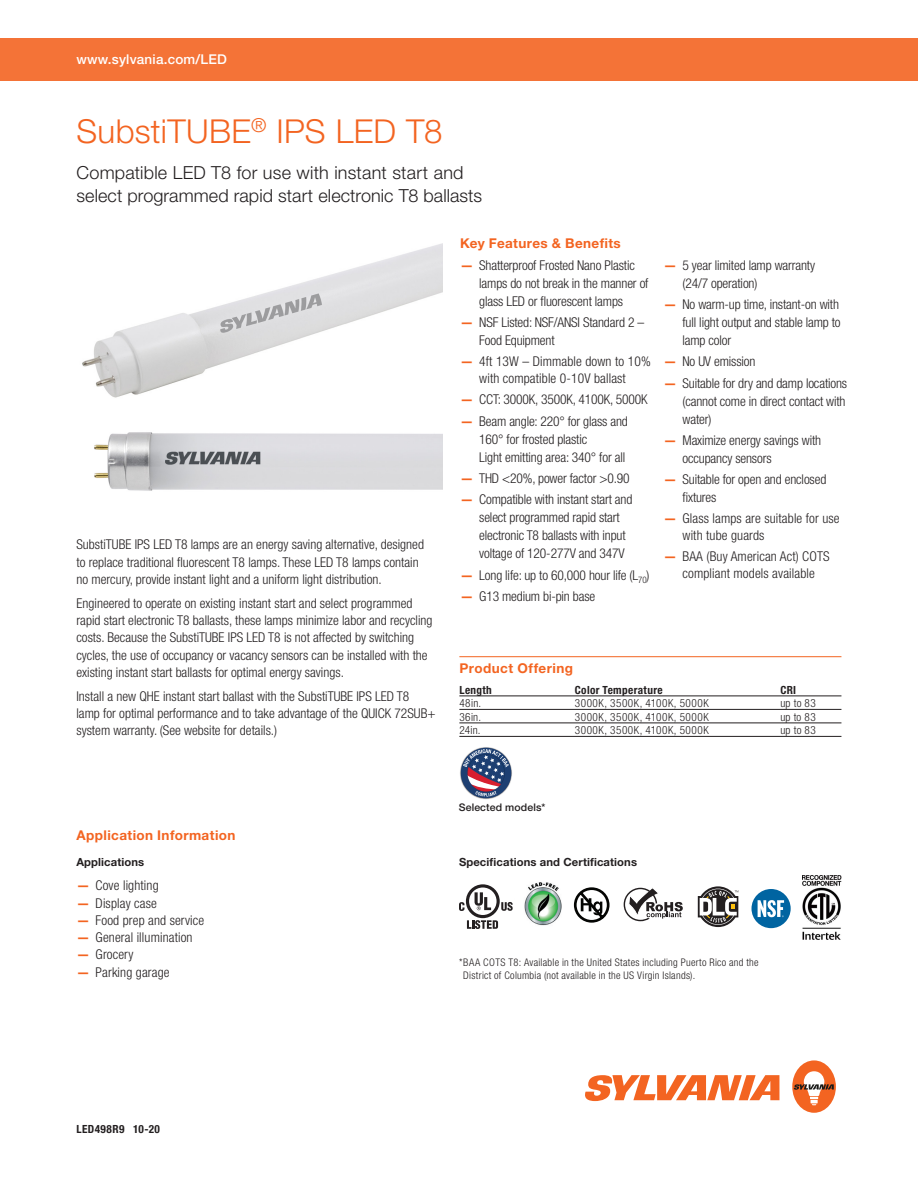
<style>
.page{position:relative;width:918px;height:1188px;background:#fff}
.page>*{position:absolute;margin:0;border:0;box-sizing:border-box;transform-origin:0 0}
.PIB_HEADLINE{font:300 33px "Helvetica Neue LT Pro";letter-spacing:.01em;color:#f36421}
.Letter_Cover_Subhead{font:300 18px/22.6px "Helvetica Neue LT Pro";letter-spacing:.005em;color:#231f20}
.Letter_Cover_Copy_9{font:300 condensed 13.5px/18px "Helvetica Neue LT Pro";color:#231f20}
.Letter_Copy_Headline{font:700 13.5px "Helvetica Neue LT Pro";letter-spacing:.03em;color:#f36421}
.Letter_Cover_URL_Ban{font:500 13.5px "Helvetica Neue LT Pro";letter-spacing:.015em;color:#fff}
.Letter_Tablehead_9_o{font:700 13.5px "Helvetica Neue LT Pro";letter-spacing:.035em;color:#f36421}
.Letter_Tables_7_5_Ba{font:300 condensed 11.25px "Helvetica Neue LT Pro";letter-spacing:.045em;color:#231f20}
.App_Info_Head{font:700 11.25px "Helvetica Neue LT Pro";letter-spacing:.01em;color:#231f20}
.Letter_Tablehead_7_5{font:700 condensed 11.25px "Helvetica Neue LT Pro";letter-spacing:.03em;color:#231f20}
.CODE{font:700 condensed 11.25px "Helvetica Neue LT Pro";letter-spacing:.035em;color:#231f20}
.Letter_Footnote_5_2{font:300 condensed 10.5px/13.5px "Helvetica Neue LT Pro";letter-spacing:.025em;color:#231f20}
.App_Info_Head-2{font:500 10.5px "Helvetica Neue LT Pro";letter-spacing:.01em;color:#231f20}
.s1{font-weight:700;font-stretch:normal;color:#f36421}
</style>
<div class="page">
<div style="left:0;top:38px;width:918px;height:43px;background:#f47337"></div>
<hr style="left:459px;top:656px;width:382px;height:1px;background:#f36421">
<hr style="left:459px;top:696px;width:382px;height:1px;background:#231f20">
<hr style="left:459px;top:709px;width:382px;height:1px;background:#231f20">
<hr style="left:459px;top:723px;width:382px;height:1px;background:#231f20">
<hr style="left:459px;top:736px;width:382px;height:1px;background:#231f20">
<svg style="left:624px;top:888px;width:59px;height:33px"></svg>
<svg style="left:573px;top:887px;width:37px;height:36px"></svg>
<img style="left:524px;top:882px;width:38px;height:44px">
<svg style="left:585px;top:1075px;width:194px;height:26px"></svg>
<div style="left:792px;top:1060px;width:44px;height:53px;background:#f36421;border-radius:50%"></div>
<svg style="left:793px;top:1071px;width:41px;height:34px"></svg>
<svg style="left:459px;top:884px;width:54px;height:45px"></svg>
<svg style="left:698px;top:886px;width:40px;height:41px"></svg>
<img style="left:82px;top:243px;width:360px;height:155px">
<div style="left:752px;top:889px;width:39px;height:39px;background:#0064a1;border-radius:50%"></div>
<svg style="left:758px;top:900px;width:26px;height:17px"></svg>
<img style="left:94px;top:432px;width:348px;height:59px">
<img style="left:803px;top:875px;width:39px;height:65px">
<img style="left:460px;top:747px;width:52px;height:52px">
<svg style="left:461px;top:748px;width:50px;height:50px"></svg>
<p class="Letter_Cover_URL_Ban" style="left:77px;top:51px;width:152px">www.sylvania.com/LED</p>
<p class="PIB_HEADLINE" style="left:77px;top:111px;width:368px">SubstiTUBE<sup>®</sup> IPS LED T8</p>
<p class="Letter_Cover_Subhead" style="left:77px;top:161px;width:407px">Compatible LED T8 for use with instant start and select programmed rapid start electronic T8 ballasts</p>
<p class="Letter_Cover_Copy_9" style="left:76px;top:536px;width:349px;line-height:17.2px">SubstiTUBE IPS LED T8 lamps are an energy saving alternative, designed to replace traditional fluorescent T8 lamps. These LED T8 lamps contain no mercury, provide instant light and a uniform light distribution.</p>
<p class="Letter_Cover_Copy_9" style="left:76px;top:594px;width:358px;line-height:17.2px">Engineered to operate on existing instant start and select programmed rapid start electronic T8 ballasts, these lamps minimize labor and recycling costs. Because the SubstiTUBE IPS LED T8 is not affected by switching cycles, the use of occupancy or vacancy sensors can be installed with the existing instant start ballasts for optimal energy savings.</p>
<p class="Letter_Cover_Copy_9" style="left:76px;top:687px;width:361px;line-height:17.2px">Install a new QHE instant start ballast with the SubstiTUBE IPS LED T8 lamp for optimal performance and to take advantage of the QUICK 72SUB+ system warranty. (See website for details.)</p>
<p class="Letter_Copy_Headline" style="left:460px;top:235px;width:162px">Key Features &amp; Benefits</p>
<p class="Letter_Cover_Copy_9" style="left:479px;top:256px;width:171px;text-indent:-19px"><span class="s1">—</span> Shatterproof Frosted Nano Plastic lamps do not break in the manner of glass LED or fluorescent lamps</p>
<p class="Letter_Cover_Copy_9" style="left:479px;top:313px;width:166px;text-indent:-19px"><span class="s1">—</span> NSF Listed: NSF/ANSI Standard 2 –<br>Food Equipment</p>
<p class="Letter_Cover_Copy_9" style="left:460px;top:352px;width:192px;line-height:17.2px;text-align:center"><span class="s1">—</span> 4ft 13W – Dimmable down to 10% with compatible 0-10V ballast</p>
<p class="Letter_Cover_Copy_9" style="left:460px;top:390px;width:189px"><span class="s1">—</span> CCT: 3000K, 3500K, 4100K, 5000K</p>
<p class="Letter_Cover_Copy_9" style="left:479px;top:412px;width:150px;text-indent:-19px"><span class="s1">—</span> Beam angle: 220° for glass and<br>160° for frosted plastic<br>Light emitting area: 340° for all</p>
<p class="Letter_Cover_Copy_9" style="left:460px;top:469px;width:171px"><span class="s1">—</span> THD &lt;20%, power factor &gt;0.90</p>
<p class="Letter_Cover_Copy_9" style="left:479px;top:490px;width:155px;text-indent:-19px"><span class="s1">—</span> Compatible with instant start and select programmed rapid start electronic T8 ballasts with input voltage of 120-277V and 347V</p>
<p class="Letter_Cover_Copy_9" style="left:460px;top:566px;width:191px"><span class="s1">—</span> Long life: up to 60,000 hour life (L<sub>70</sub>)</p>
<p class="Letter_Cover_Copy_9" style="left:460px;top:587px;width:137px"><span class="s1">—</span> G13 medium bi-pin base</p>
<p class="Letter_Cover_Copy_9" style="left:683px;top:256px;width:134px;text-indent:-19px"><span class="s1">—</span> 5 year limited lamp warranty (24/7 operation)</p>
<p class="Letter_Cover_Copy_9" style="left:683px;top:295px;width:160px;text-indent:-19px"><span class="s1">—</span> No warm-up time, instant-on with full light output and stable lamp to lamp color</p>
<p class="Letter_Cover_Copy_9" style="left:663px;top:352px;width:94px"><span class="s1">—</span> No UV emission</p>
<p class="Letter_Cover_Copy_9" style="left:683px;top:374px;width:166px;text-indent:-19px"><span class="s1">—</span> Suitable for dry and damp locations (cannot come in direct contact with water)</p>
<p class="Letter_Cover_Copy_9" style="left:683px;top:431px;width:140px;text-indent:-19px"><span class="s1">—</span> Maximize energy savings with occupancy sensors</p>
<p class="Letter_Cover_Copy_9" style="left:683px;top:471px;width:145px;text-indent:-19px"><span class="s1">—</span> Suitable for open and enclosed fixtures</p>
<p class="Letter_Cover_Copy_9" style="left:683px;top:510px;width:159px;line-height:17.2px;text-indent:-19px"><span class="s1">—</span> Glass lamps are suitable for use with tube guards</p>
<p class="Letter_Cover_Copy_9" style="left:663px;top:547px;width:168px;line-height:17.2px;text-align:center"><span class="s1">—</span> BAA (Buy American Act) COTS compliant models available</p>
<p class="Letter_Tablehead_9_o" style="left:459px;top:660px;width:115px">Product Offering</p>
<p class="Letter_Tablehead_7_5" style="left:459px;top:683px;width:34px">Length</p>
<p class="Letter_Tablehead_7_5" style="left:575px;top:683px;width:89px">Color Temperature</p>
<p class="Letter_Tablehead_7_5" style="left:780px;top:683px;width:17px">CRI</p>
<p class="Letter_Tables_7_5_Ba" style="left:459px;top:697px;width:23px">48in.</p>
<p class="Letter_Tables_7_5_Ba" style="left:575px;top:697px;width:135px">3000K, 3500K, 4100K, 5000K</p>
<p class="Letter_Tables_7_5_Ba" style="left:780px;top:697px;width:37px">up to 83</p>
<p class="Letter_Tables_7_5_Ba" style="left:459px;top:710px;width:23px">36in.</p>
<p class="Letter_Tables_7_5_Ba" style="left:575px;top:710px;width:135px">3000K, 3500K, 4100K, 5000K</p>
<p class="Letter_Tables_7_5_Ba" style="left:780px;top:710px;width:37px">up to 83</p>
<p class="Letter_Tables_7_5_Ba" style="left:459px;top:724px;width:23px">24in.</p>
<p class="Letter_Tables_7_5_Ba" style="left:575px;top:724px;width:135px">3000K, 3500K, 4100K, 5000K</p>
<p class="Letter_Tables_7_5_Ba" style="left:780px;top:724px;width:37px">up to 83</p>
<p class="Letter_Copy_Headline" style="left:76px;top:827px;width:161px">Application Information</p>
<p class="App_Info_Head" style="left:76px;top:855px;width:69px">Applications</p>
<p class="Letter_Cover_Copy_9" style="left:76px;top:876px;width:84px"><span class="s1">—</span> Cove lighting</p>
<p class="Letter_Cover_Copy_9" style="left:76px;top:894px;width:82px"><span class="s1">—</span> Display case</p>
<p class="Letter_Cover_Copy_9" style="left:76px;top:911px;width:129px"><span class="s1">—</span> Food prep and service</p>
<p class="Letter_Cover_Copy_9" style="left:76px;top:928px;width:118px"><span class="s1">—</span> General illumination</p>
<p class="Letter_Cover_Copy_9" style="left:76px;top:945px;width:58px"><span class="s1">—</span> Grocery</p>
<p class="Letter_Cover_Copy_9" style="left:76px;top:963px;width:95px"><span class="s1">—</span> Parking garage</p>
<p class="App_Info_Head-2" style="left:459px;top:802px;width:88px">Selected models*</p>
<p class="App_Info_Head" style="left:459px;top:855px;width:180px">Specifications and Certifications</p>
<p class="Letter_Footnote_5_2" style="left:463px;top:955px;width:297px;text-indent:-4px">*BAA COTS T8: Available in the United States including Puerto Rico and the<br>District of Columbia (not available in the US Virgin Islands).</p>
<p class="CODE" style="left:76px;top:1123px;width:85px">LED498R9 10-20</p>
</div>
